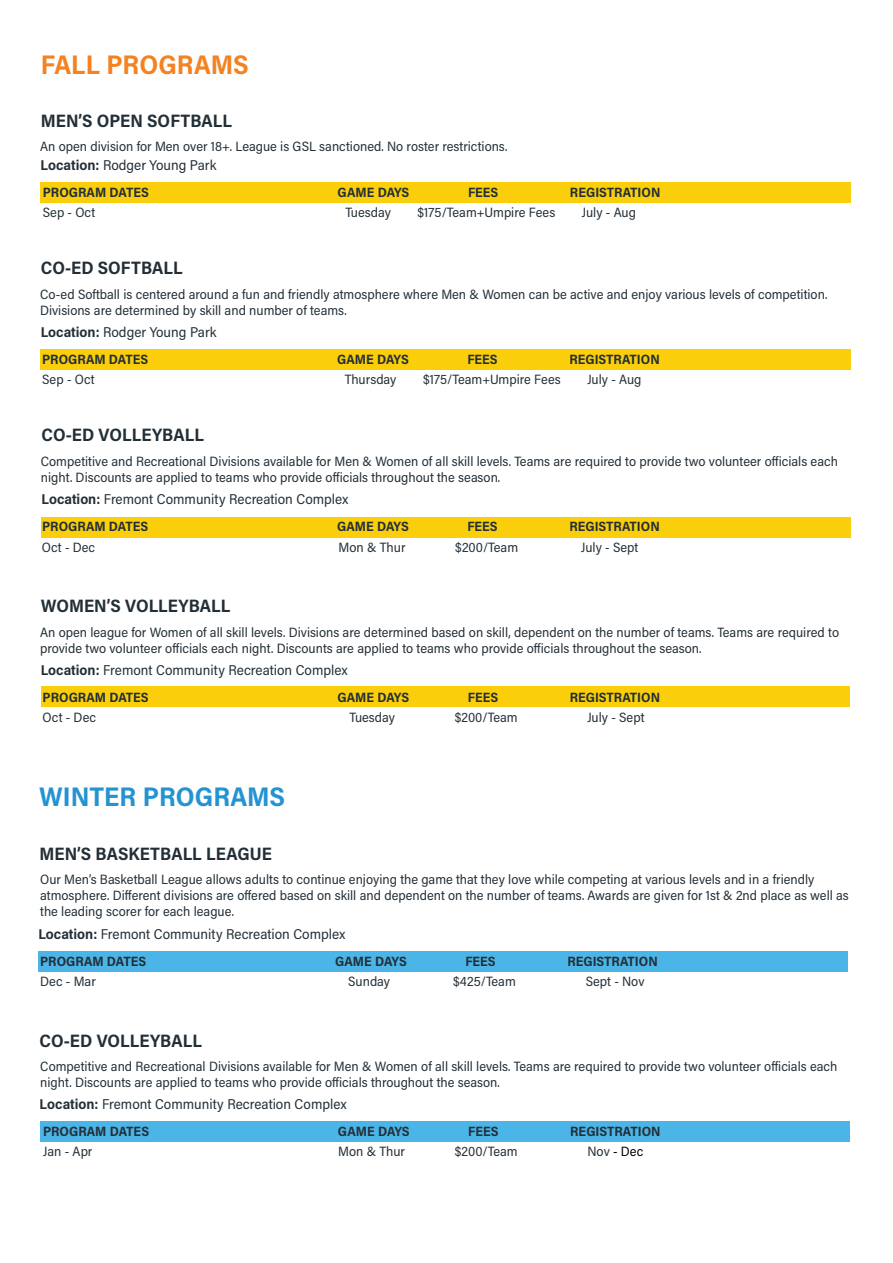
<style>
.page{position:relative;width:893px;height:1263px;background:#fff}
.page>*{position:absolute;margin:0;border:0;box-sizing:border-box;transform-origin:0 0}
.t1{font:700 27px "Acumin Pro Semi Cond";color:#2393d1}
.t2{font:700 27px "Acumin Pro Semi Cond";color:#f58220}
.t3{font:700 18px "Acumin Pro Semi Cond";letter-spacing:.005em;color:#232f37}
.t4{font:14.25px "Acumin Pro Semi Cond";color:#232f37}
.t5{font:13.5px/16.2px "Acumin Pro Semi Cond";color:#232f37}
.t6{font:700 13.5px "Acumin Pro Semi Cond";color:#232f37}
.t7{font:13.5px "Acumin Pro Semi Cond";color:#040503}
.s1{font-weight:700}
.s2{color:#232f37}
</style>
<div class="page">
<div style="left:41px;top:350px;width:810px;height:20px;background:#face0b"></div>
<div style="left:41px;top:183px;width:810px;height:20px;background:#face0b"></div>
<div style="left:41px;top:517px;width:809px;height:20px;background:#face0b"></div>
<div style="left:38px;top:952px;width:810px;height:20px;background:#4bb5e7"></div>
<div style="left:40px;top:1122px;width:809px;height:20px;background:#4bb5e7"></div>
<div style="left:41px;top:686px;width:809px;height:21px;background:#face0b"></div>
<h1 class="t2" style="left:41px;top:45px;width:209px">FALL PROGRAMS</h1>
<h2 class="t3" style="left:41px;top:108px;width:193px">MEN’S OPEN SOFTBALL</h2>
<p class="t5" style="left:40px;top:138px;width:469px">An open division for Men over 18+. League is GSL sanctioned. No roster restrictions.</p>
<p class="t4" style="left:41px;top:155px;width:177px"><span class="s1">Location:</span> Rodger Young Park</p>
<p class="t6" style="left:43px;top:182px;width:108px">PROGRAM DATES</p>
<p class="t6" style="left:338px;top:182px;width:73px">GAME DAYS</p>
<p class="t6" style="left:468px;top:182px;width:32px">FEES</p>
<p class="t6" style="left:570px;top:182px;width:92px">REGISTRATION</p>
<p class="t5" style="left:43px;top:203px;width:54px">Sep - Oct</p>
<p class="t5" style="left:345px;top:203px;width:47px">Tuesday</p>
<p class="t5" style="left:418px;top:203px;width:139px">$175/Team+Umpire Fees</p>
<p class="t5" style="left:582px;top:203px;width:56px">July - Aug</p>
<h2 class="t3" style="left:41px;top:255px;width:143px">CO-ED SOFTBALL</h2>
<p class="t5" style="left:40px;top:285px;width:789px">Co-ed Softball is centered around a fun and friendly atmosphere where Men &amp; Women can be active and enjoy various levels of competition.<br>Divisions are determined by skill and number of teams.</p>
<p class="t4" style="left:41px;top:322px;width:177px"><span class="s1">Location:</span> Rodger Young Park</p>
<p class="t6" style="left:42px;top:349px;width:108px">PROGRAM DATES</p>
<p class="t6" style="left:337px;top:349px;width:73px">GAME DAYS</p>
<p class="t6" style="left:467px;top:349px;width:32px">FEES</p>
<p class="t6" style="left:569px;top:349px;width:92px">REGISTRATION</p>
<p class="t5" style="left:42px;top:371px;width:54px">Sep - Oct</p>
<p class="t5" style="left:345px;top:371px;width:53px">Thursday</p>
<p class="t5" style="left:423px;top:371px;width:139px">$175/Team+Umpire Fees</p>
<p class="t5" style="left:587px;top:371px;width:56px">July - Aug</p>
<h2 class="t3" style="left:41px;top:422px;width:164px">CO-ED VOLLEYBALL</h2>
<p class="t5" style="left:41px;top:453px;width:799px">Competitive and Recreational Divisions available for Men &amp; Women of all skill levels. Teams are required to provide two volunteer officials each night. Discounts are applied to teams who provide officials throughout the season.</p>
<p class="t4" style="left:41px;top:489px;width:308px"><span class="s1">Location:</span> Fremont Community Recreation Complex</p>
<p class="t6" style="left:42px;top:517px;width:108px">PROGRAM DATES</p>
<p class="t6" style="left:337px;top:517px;width:73px">GAME DAYS</p>
<p class="t6" style="left:467px;top:517px;width:32px">FEES</p>
<p class="t6" style="left:569px;top:517px;width:92px">REGISTRATION</p>
<p class="t5" style="left:42px;top:538px;width:55px">Oct - Dec</p>
<p class="t5" style="left:339px;top:538px;width:68px">Mon &amp; Thur</p>
<p class="t5" style="left:455px;top:538px;width:64px">$200/Team</p>
<p class="t5" style="left:581px;top:538px;width:59px">July - Sept</p>
<h2 class="t3" style="left:41px;top:593px;width:191px">WOMEN’S VOLLEYBALL</h2>
<p class="t5" style="left:40px;top:623px;width:800px">An open league for Women of all skill levels. Divisions are determined based on skill, dependent on the number of teams. Teams are required to provide two volunteer officials each night. Discounts are applied to teams who provide officials throughout the season.</p>
<p class="t4" style="left:41px;top:660px;width:308px"><span class="s1">Location:</span> Fremont Community Recreation Complex</p>
<p class="t6" style="left:43px;top:687px;width:108px">PROGRAM DATES</p>
<p class="t6" style="left:337px;top:687px;width:73px">GAME DAYS</p>
<p class="t6" style="left:468px;top:687px;width:32px">FEES</p>
<p class="t6" style="left:570px;top:687px;width:92px">REGISTRATION</p>
<p class="t5" style="left:43px;top:708px;width:55px">Oct - Dec</p>
<p class="t5" style="left:349px;top:708px;width:47px">Tuesday</p>
<p class="t5" style="left:455px;top:708px;width:64px">$200/Team</p>
<p class="t5" style="left:587px;top:708px;width:59px">July - Sept</p>
<h1 class="t1" style="left:39px;top:777px;width:247px">WINTER PROGRAMS</h1>
<h2 class="t3" style="left:40px;top:841px;width:234px">MEN’S BASKETBALL LEAGUE</h2>
<p class="t5" style="left:40px;top:870px;width:810px">Our Men’s Basketball League allows adults to continue enjoying the game that they love while competing at various levels and in a friendly atmosphere. Different divisions are offered based on skill and dependent on the number of teams. Awards are given for 1st &amp; 2nd place as well as the leading scorer for each league.</p>
<p class="t4" style="left:38px;top:924px;width:308px"><span class="s1">Location:</span> Fremont Community Recreation Complex</p>
<p class="t6" style="left:40px;top:951px;width:108px">PROGRAM DATES</p>
<p class="t6" style="left:335px;top:951px;width:73px">GAME DAYS</p>
<p class="t6" style="left:465px;top:951px;width:32px">FEES</p>
<p class="t6" style="left:567px;top:951px;width:92px">REGISTRATION</p>
<p class="t5" style="left:40px;top:973px;width:57px">Dec - Mar</p>
<p class="t5" style="left:348px;top:973px;width:43px">Sunday</p>
<p class="t5" style="left:453px;top:973px;width:64px">$425/Team</p>
<p class="t5" style="left:586px;top:973px;width:60px">Sept - Nov</p>
<h2 class="t3" style="left:40px;top:1028px;width:164px">CO-ED VOLLEYBALL</h2>
<p class="t5" style="left:40px;top:1057px;width:799px">Competitive and Recreational Divisions available for Men &amp; Women of all skill levels. Teams are required to provide two volunteer officials each night. Discounts are applied to teams who provide officials throughout the season.</p>
<p class="t4" style="left:40px;top:1094px;width:308px"><span class="s1">Location:</span> Fremont Community Recreation Complex</p>
<p class="t6" style="left:43px;top:1122px;width:108px">PROGRAM DATES</p>
<p class="t6" style="left:338px;top:1122px;width:73px">GAME DAYS</p>
<p class="t6" style="left:468px;top:1122px;width:32px">FEES</p>
<p class="t6" style="left:570px;top:1122px;width:92px">REGISTRATION</p>
<p class="t5" style="left:43px;top:1143px;width:51px">Jan - Apr</p>
<p class="t5" style="left:338px;top:1143px;width:68px">Mon &amp; Thur</p>
<p class="t5" style="left:455px;top:1143px;width:64px">$200/Team</p>
<p class="t7" style="left:587px;top:1142px;width:57px"><span class="s2">Nov</span> - Dec</p>
</div>
